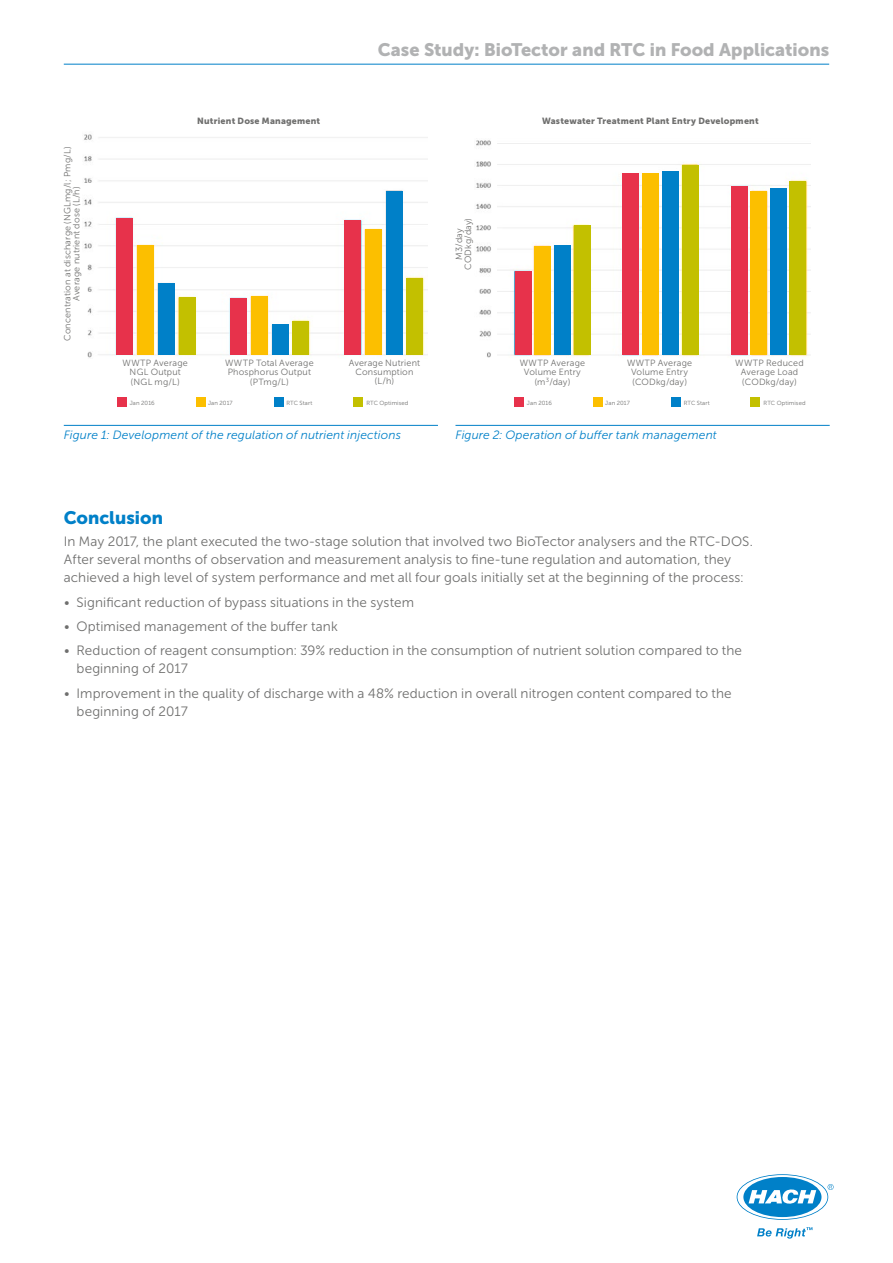
<style>
.page{position:relative;width:893px;height:1263px;background:#fff}
.page>*{position:absolute;margin:0;border:0;box-sizing:border-box;transform-origin:0 0}
.t1{font:18px "Museo Sans Cyrl 900";color:#b1b2b3}
.t2{font:18px "Museo Sans Cyrl 900";color:#0080c8}
.t3{font:13.5px/18px "Museo Sans Cyrl 300";letter-spacing:.01em;color:#6f6f6e}
.t4{font:italic 12px "Museo Sans Cyrl 300";letter-spacing:.015em;color:#0080c8}
.t5{font:9px/9.8px "Museo Sans Cyrl 300";letter-spacing:.025em;color:#6f6f6e;text-align:center}
.t6{font:8.85px "Museo Sans Cyrl 900";letter-spacing:.025em;color:#6f6f6e}
.t7{font:6px "Museo Sans Cyrl 300";letter-spacing:.02em;color:#6f6f6e}
</style>
<div class="page">
<hr style="left:64px;top:64px;width:765px;height:1px;background:#0080c8">
<svg style="left:737px;top:1175px;width:97px;height:44px"></svg>
<svg style="left:757px;top:1227px;width:55px;height:11px"></svg>
<hr style="left:64px;top:425px;width:374px;height:1px;background:#0080c8">
<hr style="left:455px;top:425px;width:375px;height:1px;background:#0080c8">
<img style="left:84px;top:134px;width:343px;height:224px">
<div style="left:116px;top:218px;width:17px;height:136px;background:#e7324b"></div>
<div style="left:137px;top:245px;width:17px;height:109px;background:#fcbf00"></div>
<div style="left:158px;top:283px;width:17px;height:71px;background:#0080c8"></div>
<div style="left:179px;top:297px;width:17px;height:57px;background:#c3c000"></div>
<div style="left:230px;top:298px;width:17px;height:56px;background:#e7324b"></div>
<div style="left:251px;top:296px;width:17px;height:58px;background:#fcbf00"></div>
<div style="left:272px;top:324px;width:17px;height:30px;background:#0080c8"></div>
<div style="left:293px;top:321px;width:16px;height:33px;background:#c3c000"></div>
<div style="left:344px;top:220px;width:17px;height:134px;background:#e7324b"></div>
<div style="left:365px;top:229px;width:16px;height:125px;background:#fcbf00"></div>
<div style="left:386px;top:191px;width:17px;height:163px;background:#0080c8"></div>
<div style="left:406px;top:278px;width:17px;height:76px;background:#c3c000"></div>
<div style="left:117px;top:397px;width:10px;height:10px;background:#e7324b"></div>
<div style="left:196px;top:397px;width:9px;height:10px;background:#fcbf00"></div>
<div style="left:274px;top:397px;width:10px;height:10px;background:#0080c8"></div>
<div style="left:353px;top:397px;width:9px;height:10px;background:#c3c000"></div>
<img style="left:476px;top:140px;width:334px;height:218px">
<div style="left:515px;top:271px;width:17px;height:84px;background:#e7324b"></div>
<div style="left:534px;top:246px;width:17px;height:109px;background:#fcbf00"></div>
<div style="left:554px;top:245px;width:17px;height:110px;background:#0080c8"></div>
<div style="left:574px;top:225px;width:16px;height:130px;background:#c3c000"></div>
<div style="left:622px;top:173px;width:17px;height:182px;background:#e7324b"></div>
<div style="left:642px;top:173px;width:17px;height:182px;background:#fcbf00"></div>
<div style="left:662px;top:171px;width:17px;height:184px;background:#0080c8"></div>
<div style="left:682px;top:165px;width:17px;height:190px;background:#c3c000"></div>
<div style="left:731px;top:186px;width:17px;height:169px;background:#e7324b"></div>
<div style="left:750px;top:191px;width:17px;height:164px;background:#fcbf00"></div>
<div style="left:770px;top:188px;width:17px;height:167px;background:#0080c8"></div>
<div style="left:790px;top:181px;width:16px;height:174px;background:#c3c000"></div>
<div style="left:514px;top:397px;width:10px;height:10px;background:#e7324b"></div>
<div style="left:593px;top:397px;width:10px;height:10px;background:#fcbf00"></div>
<div style="left:671px;top:397px;width:10px;height:10px;background:#0080c8"></div>
<div style="left:750px;top:397px;width:10px;height:10px;background:#c3c000"></div>
<p class="t5" style="left:63px;top:341px;width:196px;line-height:9px;rotate:-90deg">Concentration at discharge (NGLmg/l; Pmg/L)<br>Average nutrient dose (L/h)</p>
<p class="t6" style="left:197px;top:116px;width:125px">Nutrient Dose Management</p>
<h1 class="t1" style="left:378px;top:39px;width:453px">Case Study: BioTector and RTC in Food Applications</h1>
<p class="t5" style="left:455px;top:270px;width:53px;line-height:9px;rotate:-90deg">M3/day<br>CODkg/day)</p>
<p class="t6" style="left:542px;top:116px;width:218px">Wastewater Treatment Plant Entry Development</p>
<p class="t5" style="left:123px;top:358px;width:67px">WWTP Average<br>NGL Output (NGL mg/L)</p>
<p class="t5" style="left:225px;top:358px;width:90px">WWTP Total Average<br>Phosphorus Output (PTmg/L)</p>
<p class="t5" style="left:349px;top:358px;width:73px;line-height:9px">Average Nutrient<br>Consumption (L/h)</p>
<p class="t7" style="left:130px;top:400px;width:26px">Jan 2016</p>
<p class="t7" style="left:208px;top:400px;width:26px">Jan 2017</p>
<p class="t7" style="left:286px;top:400px;width:28px">RTC Start</p>
<p class="t7" style="left:366px;top:400px;width:44px">RTC Optimised</p>
<p class="t5" style="left:520px;top:358px;width:67px">WWTP Average<br>Volume Entry (m<sup>3</sup>/day)</p>
<p class="t5" style="left:627px;top:358px;width:67px">WWTP Average<br>Volume Entry (CODkg/day)</p>
<p class="t5" style="left:735px;top:358px;width:70px">WWTP Reduced<br>Average Load (CODkg/day)</p>
<p class="t7" style="left:527px;top:400px;width:26px">Jan 2016</p>
<p class="t7" style="left:605px;top:400px;width:26px">Jan 2017</p>
<p class="t7" style="left:684px;top:400px;width:28px">RTC Start</p>
<p class="t7" style="left:763px;top:400px;width:44px">RTC Optimised</p>
<p class="t4" style="left:64px;top:428px;width:339px">Figure 1: Development of the regulation of nutrient injections</p>
<p class="t4" style="left:455px;top:428px;width:263px">Figure 2: Operation of buffer tank management</p>
<h1 class="t2" style="left:64px;top:507px;width:101px">Conclusion</h1>
<p class="t3" style="left:64px;top:533px;width:691px">In May 2017, the plant executed the two-stage solution that involved two BioTector analysers and the RTC-DOS.<br>After several months of observation and measurement analysis to fine-tune regulation and automation, they achieved a high level of system performance and met all four goals initially set at the beginning of the process:</p>
<p class="t3" style="left:64px;top:593px;width:352px">• Significant reduction of bypass situations in the system</p>
<p class="t3" style="left:64px;top:618px;width:275px">• Optimised management of the buffer tank</p>
<p class="t3" style="left:77px;top:642px;width:667px;text-indent:-13px">• Reduction of reagent consumption: 39% reduction in the consumption of nutrient solution compared to the beginning of 2017</p>
<p class="t3" style="left:77px;top:684px;width:657px;text-indent:-13px">• Improvement in the quality of discharge with a 48% reduction in overall nitrogen content compared to the beginning of 2017</p>
</div>
